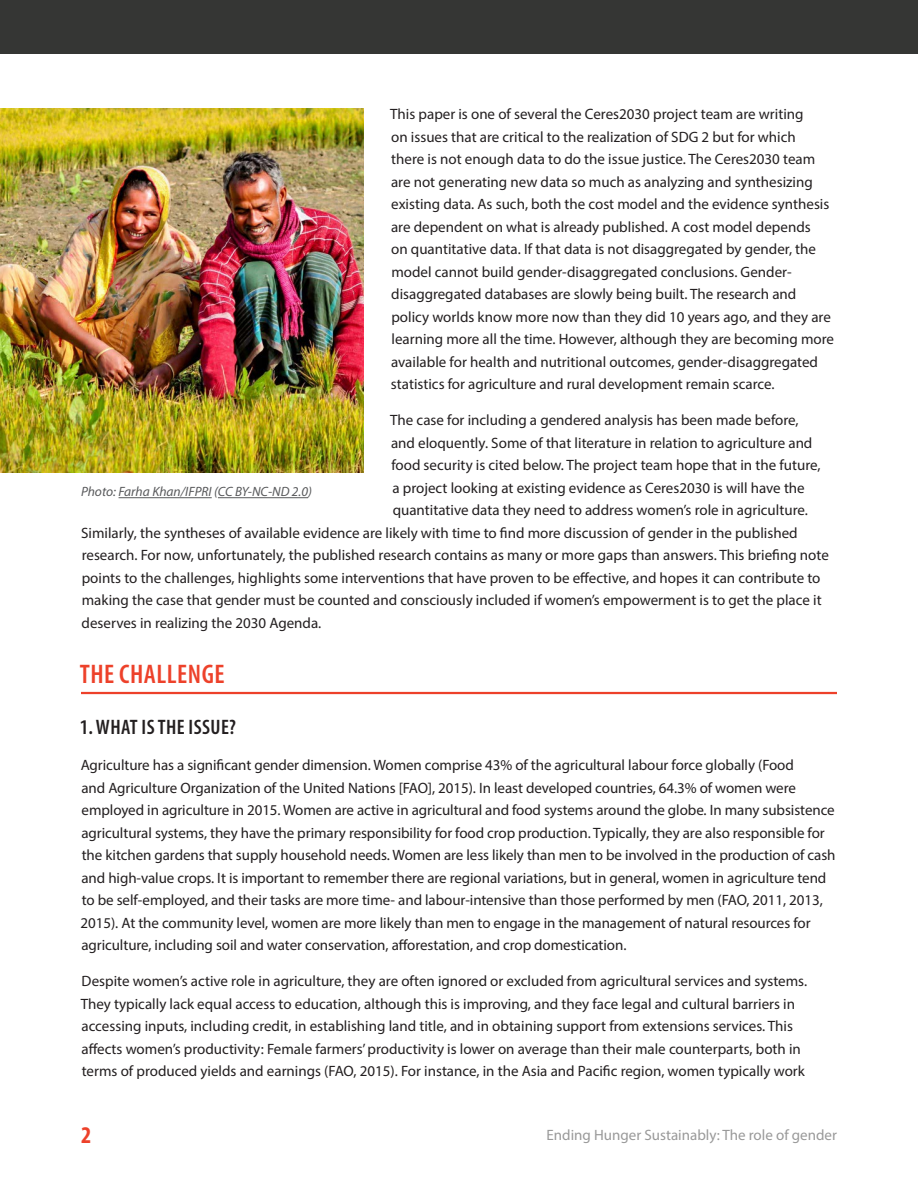
<style>
.page{position:relative;width:918px;height:1188px;background:#fff}
.page>*{position:absolute;margin:0;border:0;box-sizing:border-box;transform-origin:0 0}
.t1{font:600 condensed 27px "Myriad Pro";letter-spacing:.02em;color:#ed412a}
.t2{font:700 condensed 24px "Myriad Pro";color:#ed412a}
.t3{font:600 condensed 21px "Myriad Pro";letter-spacing:.02em;color:#231f20}
.Body{font:15px/22.5px "Myriad Pro";color:#231f20}
.t4{font:15px "Myriad Pro";color:#999}
.Source{font:italic 13.5px "Myriad Pro";color:#58595b}
</style>
<div class="page">
<div style="left:0;top:0;width:918px;height:54px;background:#353634"></div>
<hr style="left:81px;top:692px;width:756px;height:2px;background:#ed412a">
<img style="left:0;top:108px;width:364px;height:364px">
<hr style="left:119px;top:497px;width:93px;height:1px;background:#58595b">
<hr style="left:218px;top:497px;width:90px;height:1px;background:#58595b">
<p class="Body" style="left:390px;top:103px;width:445px">This paper is one of several the Ceres2030 project team are writing<br>on issues that are critical to the realization of SDG 2 but for which<br>there is not enough data to do the issue justice. The Ceres2030 team are not generating new data so much as analyzing and synthesizing existing data. As such, both the cost model and the evidence synthesis are dependent on what is already published. A cost model depends<br>on quantitative data. If that data is not disaggregated by gender, the model cannot build gender-disaggregated conclusions. Gender&shy;disaggregated databases are slowly being built. The research and policy worlds know more now than they did 10 years ago, and they are learning more all the time. However, although they are becoming more available for health and nutritional outcomes, gender-disaggregated statistics for agriculture and rural development remain scarce.</p>
<p class="Body" style="left:390px;top:409px;width:410px">The case for including a gendered analysis has been made before,</p>
<p class="Body" style="left:391px;top:431px;width:423px">and eloquently. Some of that literature in relation to agriculture and</p>
<p class="Body" style="left:391px;top:454px;width:431px">food security is cited below. The project team hope that in the future,</p>
<p class="Body" style="left:393px;top:476px;width:414px">a project looking at existing evidence as Ceres2030 is will have the</p>
<p class="Body" style="left:393px;top:499px;width:417px">quantitative data they need to address women’s role in agriculture.</p>
<p class="Body" style="left:81px;top:521px;width:718px">Similarly, the syntheses of available evidence are likely with time to find more discussion of gender in the published</p>
<p class="Body" style="left:82px;top:544px;width:749px">research. For now, unfortunately, the published research contains as many or more gaps than answers. This briefing note</p>
<p class="Body" style="left:82px;top:566px;width:740px">points to the challenges, highlights some interventions that have proven to be effective, and hopes it can contribute to</p>
<p class="Body" style="left:82px;top:589px;width:741px">making the case that gender must be counted and consciously included if women’s empowerment is to get the place it</p>
<p class="Body" style="left:82px;top:611px;width:241px">deserves in realizing the 2030 Agenda.</p>
<h1 class="t1" style="left:80px;top:658px;width:147px">THE CHALLENGE</h1>
<h2 class="t3" style="left:80px;top:714px;width:158px">1. WHAT IS THE ISSUE?</h2>
<p class="Body" style="left:81px;top:754px;width:756px">Agriculture has a significant gender dimension. Women comprise 43% of the agricultural labour force globally (Food<br>and Agriculture Organization of the United Nations [FAO], 2015). In least developed countries, 64.3% of women were employed in agriculture in 2015. Women are active in agricultural and food systems around the globe. In many subsistence agricultural systems, they have the primary responsibility for food crop production. Typically, they are also responsible for the kitchen gardens that supply household needs. Women are less likely than men to be involved in the production of cash and high-value crops. It is important to remember there are regional variations, but in general, women in agriculture tend to be self-employed, and their tasks are more time- and labour-intensive than those performed by men (FAO, 2011, 2013, 2015). At the community level, women are more likely than men to engage in the management of natural resources for agriculture, including soil and water conservation, afforestation, and crop domestication.</p>
<p class="Body" style="left:81px;top:970px;width:728px">Despite women’s active role in agriculture, they are often ignored or excluded from agricultural services and systems.<br>They typically lack equal access to education, although this is improving, and they face legal and cultural barriers in accessing inputs, including credit, in establishing land title, and in obtaining support from extensions services. This affects women’s productivity: Female farmers’ productivity is lower on average than their male counterparts, both in terms of produced yields and earnings (FAO, 2015). For instance, in the Asia and Pacific region, women typically work</p>
<p class="Source" style="left:81px;top:483px;width:232px">Photo: Farha Khan/IFPRI (CC BY-NC-ND 2.0)</p>
<h2 class="t2" style="left:81px;top:1120px;width:12px">2</h2>
<p class="t4" style="left:547px;top:1125px;width:292px">Ending Hunger Sustainably: The role of gender</p>
</div>
